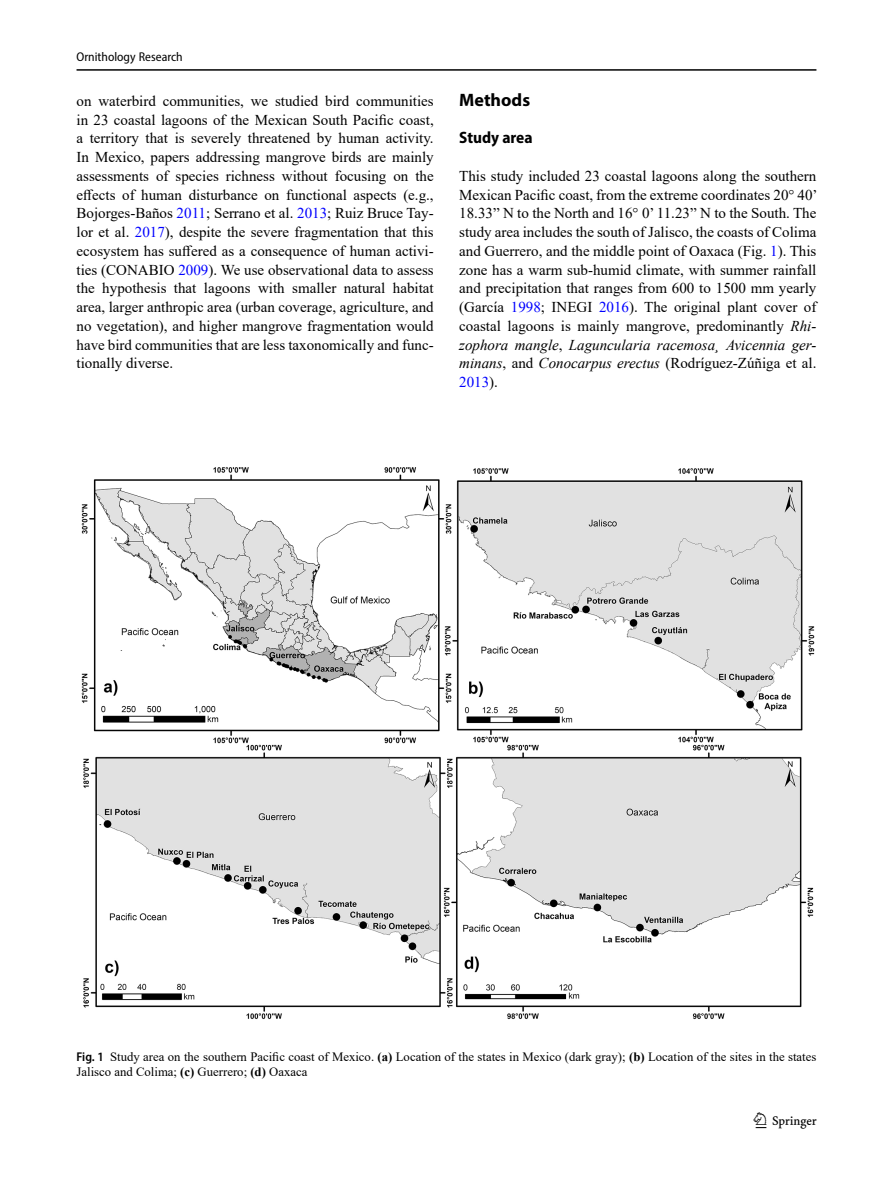
<style>
.page{position:relative;width:893px;height:1187px;background:#fff}
.page>*{position:absolute;margin:0;border:0;box-sizing:border-box;transform-origin:0 0}
.t1{font:22.5px "Springnew";color:#000}
.Head_1{font:700 18px "Myriad Pro";color:#000}
.Head_2_After_1{font:700 semi-condensed 16.5px "Myriad Pro";color:#000}
.Body_Text_Indent{font:15px/18.8px "Times New Roman";color:#000;text-align:justify}
.Body_Text{font:15px/18.8px "Times New Roman";color:#000;text-align:justify}
.Figure_Caption{font:12.75px/15px "Times New Roman";color:#000}
.t2{font:semi-condensed 12.75px "Myriad Pro";color:#000}
.s1{color:#00f}
.s2{font-style:italic}
.s3{font-family:"Myriad Pro";font-weight:600;font-stretch:semi-condensed}
.s4{font-weight:700}
</style>
<div class="page">
<hr style="left:77px;top:69px;width:739px;height:2px;background:#000">
<img style="left:81px;top:467px;width:734px;height:553px">
<p class="t2" style="left:77px;top:49px;width:108px">Ornithology Research</p>
<p class="Body_Text_Indent" style="left:77px;top:91px;width:359px">on waterbird communities, we studied bird communities in 23 coastal lagoons of the Mexican South Pacific coast, a territory that is severely threatened by human activity.<br>In Mexico, papers addressing mangrove birds are mainly assessments of species richness without focusing on the effects of human disturbance on functional aspects (e.g., Bojorges-Baños <span class="s1">2011</span>; Serrano et al. <span class="s1">2013</span>; Ruiz Bruce Tay&shy;lor et al. <span class="s1">2017</span>), despite the severe fragmentation that this ecosystem has suffered as a consequence of human activi&shy;ties (CONABIO <span class="s1">2009</span>). We use observational data to assess the hypothesis that lagoons with smaller natural habitat area, larger anthropic area (urban coverage, agriculture, and no vegetation), and higher mangrove fragmentation would have bird communities that are less taxonomically and func&shy;tionally diverse.</p>
<p class="Head_1" style="left:459px;top:88px;width:72px">Methods</p>
<p class="Head_2_After_1" style="left:459px;top:127px;width:75px">Study area</p>
<p class="Body_Text" style="left:459px;top:166px;width:360px">This study included 23 coastal lagoons along the southern Mexican Pacific coast, from the extreme coordinates 20° 40’ 18.33” N to the North and 16° 0’ 11.23” N to the South. The study area includes the south of Jalisco, the coasts of Colima and Guerrero, and the middle point of Oaxaca (Fig. <span class="s1">1</span>). This zone has a warm sub-humid climate, with summer rainfall and precipitation that ranges from 600 to 1500 mm yearly (García <span class="s1">1998</span>; INEGI <span class="s1">2016</span>). The original plant cover of coastal lagoons is mainly mangrove, predominantly <span class="s2">Rhi&shy;zophora mangle</span>, <span class="s2">Laguncularia racemosa¸ Avicennia ger&shy;minans</span>, and <span class="s2">Conocarpus erectus</span> (Rodríguez-Zúñiga et al.<br><span class="s1">2013</span>).</p>
<p class="Figure_Caption" style="left:77px;top:1049px;width:741px"><span class="s3">Fig. 1</span> Study area on the southern Pacific coast of Mexico. <span class="s4">(a)</span> Location of the states in Mexico (dark gray); <span class="s4">(b)</span> Location of the sites in the states<br>Jalisco and Colima; <span class="s4">(c)</span> Guerrero; <span class="s4">(d)</span> Oaxaca</p>
<h1 class="t1" style="left:756px;top:1107px;width:63px">1 3</h1>
</div>
